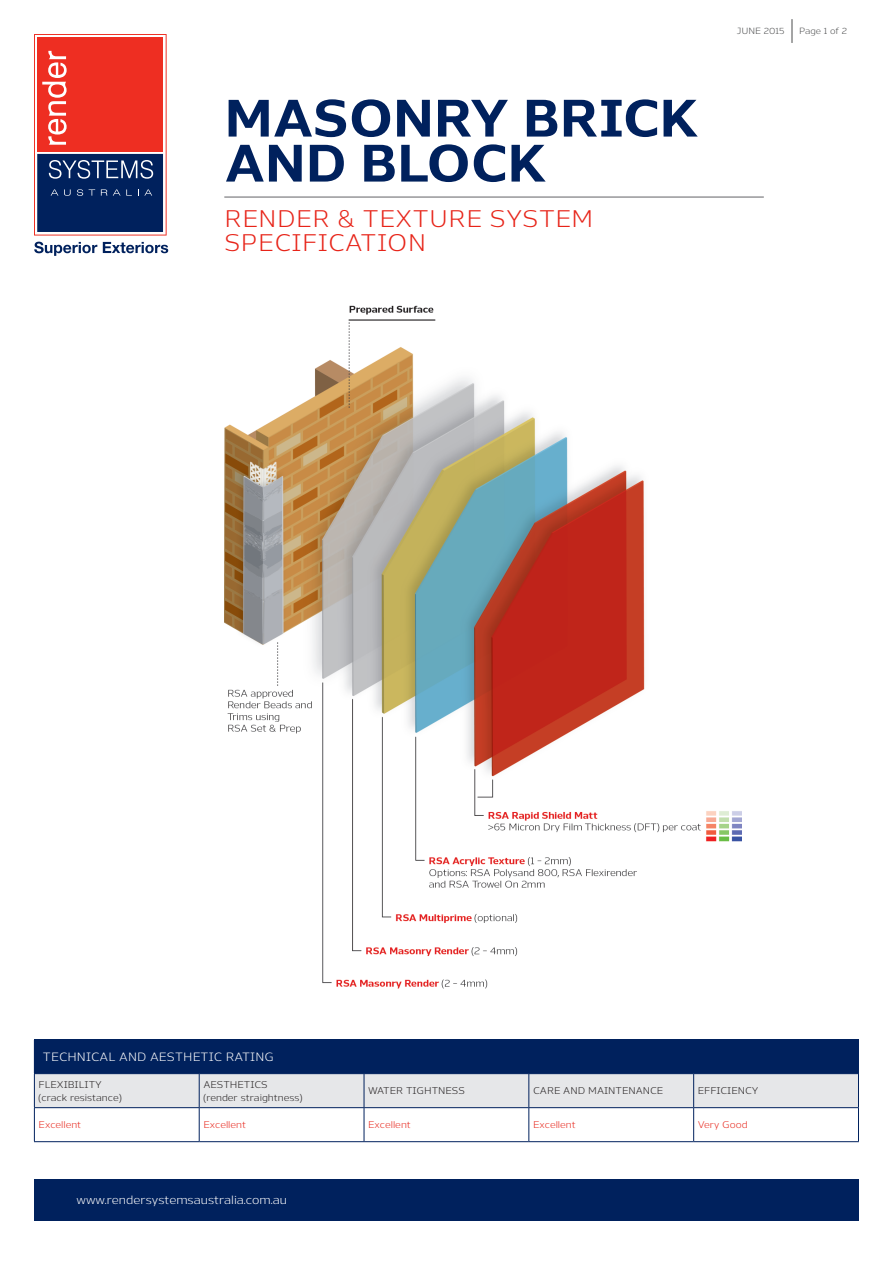
<style>
.page{position:relative;width:893px;height:1263px;background:#fff}
.page>*{position:absolute;margin:0;border:0;box-sizing:border-box;transform-origin:0 0}
.Product_Heading{font:700 52.5px "Nauman";letter-spacing:-.005em;color:#00215d}
.Product_Sub_Heading{font:24px/24px "Nauman";letter-spacing:.02em;color:#e72419}
.Normal_Body_Text{font:12px "Nauman";color:#fff}
.Normal_Body_Text-2{font:9.75px/13.5px "Nauman";color:#231f20}
.Normal_Body_Text-3{font:9.75px "Nauman";color:#e72419}
.t1{font:9px "Nauman";color:#4b4c4d}
</style>
<div class="page">
<svg style="left:34px;top:34px;width:133px;height:202px;background:#9e4250"></svg>
<svg style="left:34px;top:242px;width:63px;height:14px"></svg>
<svg style="left:103px;top:242px;width:65px;height:11px"></svg>
<div style="left:34px;top:1179px;width:825px;height:41px;background:#00215d"></div>
<svg style="left:792px;top:19px;width:1px;height:24px"></svg>
<hr style="left:224px;top:197px;width:540px;height:1px;background:#636366">
<div style="left:34px;top:1040px;width:824px;height:34px;background:#00215d"></div>
<div style="left:35px;top:1074px;width:823px;height:33px;background:#e6e7e9"></div>
<hr style="left:858px;top:1040px;width:1px;height:33px;background:#00215d">
<hr style="left:34px;top:1074px;width:1px;height:33px;background:#00215d">
<hr style="left:199px;top:1074px;width:1px;height:33px;background:#00215d">
<hr style="left:364px;top:1074px;width:1px;height:33px;background:#00215d">
<hr style="left:528px;top:1074px;width:1px;height:33px;background:#00215d">
<hr style="left:693px;top:1074px;width:1px;height:33px;background:#00215d">
<hr style="left:858px;top:1074px;width:1px;height:33px;background:#00215d">
<hr style="left:34px;top:1107px;width:165px;height:1px;background:#00215d">
<hr style="left:34px;top:1108px;width:1px;height:33px;background:#00215d">
<hr style="left:199px;top:1107px;width:165px;height:1px;background:#00215d">
<hr style="left:199px;top:1108px;width:1px;height:33px;background:#00215d">
<hr style="left:364px;top:1107px;width:165px;height:1px;background:#00215d">
<hr style="left:364px;top:1108px;width:1px;height:33px;background:#00215d">
<hr style="left:529px;top:1107px;width:165px;height:1px;background:#00215d">
<hr style="left:528px;top:1108px;width:1px;height:33px;background:#00215d">
<hr style="left:694px;top:1107px;width:165px;height:1px;background:#00215d">
<hr style="left:693px;top:1108px;width:1px;height:33px;background:#00215d">
<hr style="left:858px;top:1108px;width:1px;height:33px;background:#00215d">
<hr style="left:34px;top:1141px;width:165px;height:1px;background:#00215d">
<hr style="left:199px;top:1141px;width:165px;height:1px;background:#00215d">
<hr style="left:364px;top:1141px;width:165px;height:1px;background:#00215d">
<hr style="left:529px;top:1141px;width:165px;height:1px;background:#00215d">
<hr style="left:694px;top:1141px;width:165px;height:1px;background:#00215d">
<hr style="left:34px;top:1039px;width:165px;height:1px;background:#00215d">
<hr style="left:199px;top:1039px;width:165px;height:1px;background:#00215d">
<hr style="left:364px;top:1039px;width:165px;height:1px;background:#00215d">
<hr style="left:529px;top:1039px;width:165px;height:1px;background:#00215d">
<hr style="left:694px;top:1039px;width:165px;height:1px;background:#00215d">
<hr style="left:694px;top:1073px;width:165px;height:1px;background:#00215d">
<img style="left:224px;top:305px;width:517px;height:684px">
<p class="Product_Heading" style="left:225px;top:75px;width:477px">MASONRY BRICK</p>
<p class="Product_Heading" style="left:225px;top:120px;width:325px">AND BLOCK</p>
<p class="Product_Sub_Heading" style="left:224px;top:204px;width:370px">RENDER &amp; TEXTURE SYSTEM<br>SPECIFICATION</p>
<p class="t1" style="left:737px;top:23px;width:50px">JUNE 2015</p>
<p class="t1" style="left:799px;top:23px;width:49px">Page 1 of 2</p>
<p class="Normal_Body_Text" style="left:43px;top:1048px;width:233px">TECHNICAL AND AESTHETIC RATING</p>
<p class="Normal_Body_Text-2" style="left:39px;top:1076px;width:85px">FLEXIBILITY (crack resistance)</p>
<p class="Normal_Body_Text-2" style="left:203px;top:1076px;width:101px">AESTHETICS (render straightness)</p>
<p class="Normal_Body_Text-2" style="left:368px;top:1083px;width:98px">WATER TIGHTNESS</p>
<p class="Normal_Body_Text-2" style="left:533px;top:1083px;width:132px">CARE AND MAINTENANCE</p>
<p class="Normal_Body_Text-2" style="left:698px;top:1083px;width:62px">EFFICIENCY</p>
<p class="Normal_Body_Text-3" style="left:39px;top:1117px;width:44px">Excellent</p>
<p class="Normal_Body_Text-3" style="left:203px;top:1117px;width:44px">Excellent</p>
<p class="Normal_Body_Text-3" style="left:368px;top:1117px;width:44px">Excellent</p>
<p class="Normal_Body_Text-3" style="left:533px;top:1117px;width:44px">Excellent</p>
<p class="Normal_Body_Text-3" style="left:698px;top:1117px;width:51px">Very Good</p>
<p class="Normal_Body_Text" style="left:77px;top:1191px;width:212px">www.rendersystemsaustralia.com.au</p>
</div>
